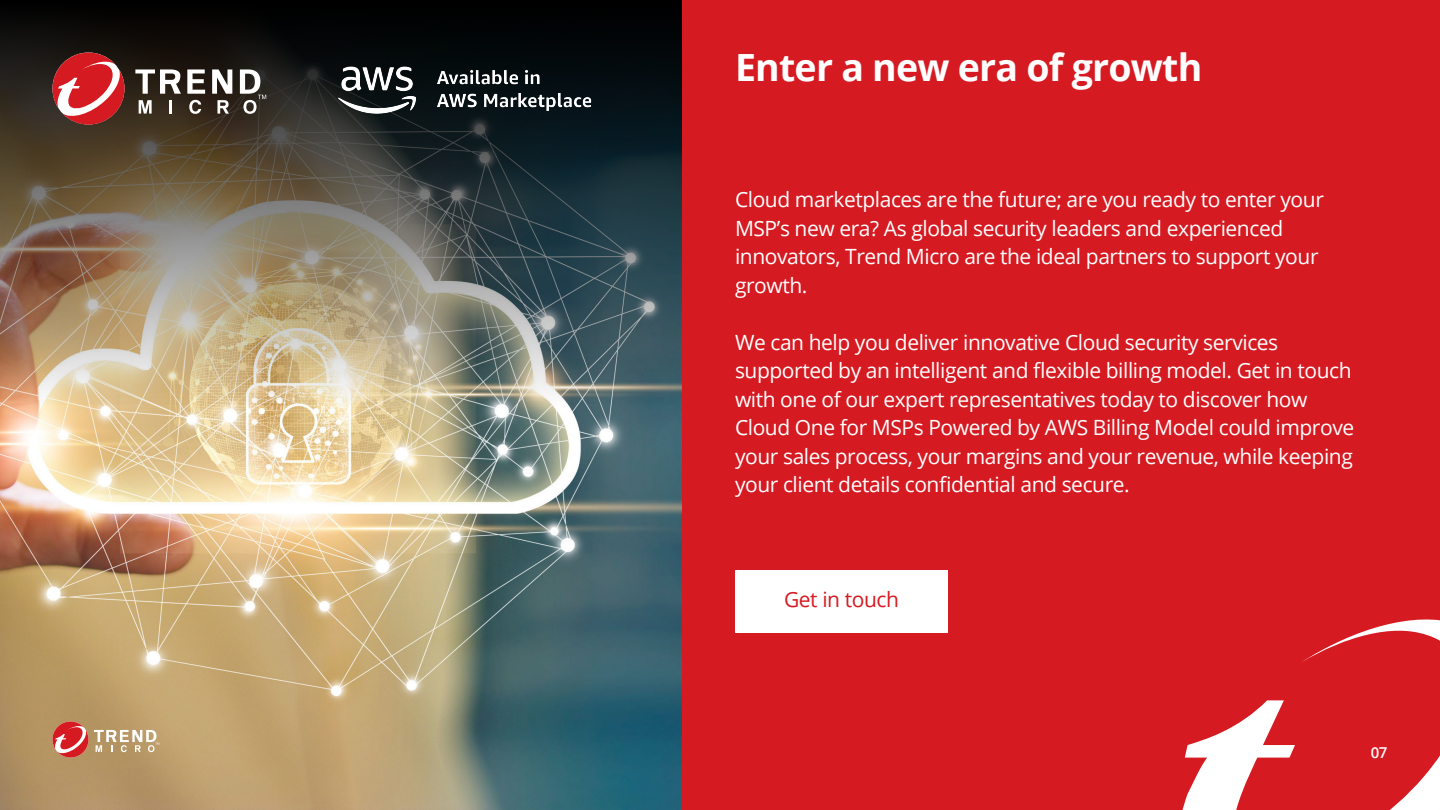
<style>
.page{position:relative;width:1440px;height:810px;background:#fff}
.page>*{position:absolute;margin:0;border:0;box-sizing:border-box;transform-origin:0 0}
.t1{font:700 37.5px "Open Sans";letter-spacing:-.02em;color:#fff}
.t2{font:21px/28.5px "Open Sans";letter-spacing:-.02em;color:#fff}
.t3{font:21px "Open Sans";letter-spacing:-.02em;color:#d61a21}
.t4{font:600 15px "Open Sans";color:#fff}
</style>
<div class="page">
<img style="left:0;top:405px;width:682px;height:405px">
<img style="left:0;top:0;width:682px;height:405px">
<div style="left:682px;top:0;width:758px;height:810px;background:#d61a21"></div>
<svg style="left:52px;top:721px;width:107px;height:37px;background:#ca9173"></svg>
<svg style="left:1182px;top:619px;width:258px;height:191px"></svg>
<div style="left:735px;top:570px;width:213px;height:63px;background:#fff"></div>
<svg style="left:135px;top:69px;width:46px;height:25px"></svg>
<svg style="left:187px;top:69px;width:18px;height:25px"></svg>
<svg style="left:212px;top:69px;width:20px;height:25px"></svg>
<svg style="left:139px;top:100px;width:13px;height:14px"></svg>
<hr style="left:169px;top:100px;width:3px;height:14px;background:#fff">
<svg style="left:217px;top:100px;width:12px;height:14px"></svg>
<svg style="left:189px;top:100px;width:12px;height:14px"></svg>
<svg style="left:240px;top:69px;width:26px;height:45px"></svg>
<svg style="left:53px;top:53px;width:72px;height:72px"></svg>
<img style="left:322px;top:59px;width:286px;height:59px">
<p class="t1" style="left:735px;top:41px;width:469px">Enter a new era of growth</p>
<p class="t2" style="left:735px;top:185px;width:590px">Cloud marketplaces are the future; are you ready to enter your MSP’s new era? As global security leaders and experienced innovators, Trend Micro are the ideal partners to support your growth.</p>
<p class="t2" style="left:735px;top:327px;width:621px">We can help you deliver innovative Cloud security services supported by an intelligent and flexible billing model. Get in touch with one of our expert representatives today to discover how Cloud One for MSPs Powered by AWS Billing Model could improve your sales process, your margins and your revenue, while keeping your client details confidential and secure.</p>
<p class="t3" style="left:784px;top:585px;width:116px">Get in touch</p>
<p class="t4" style="left:1371px;top:742px;width:18px">07</p>
</div>
